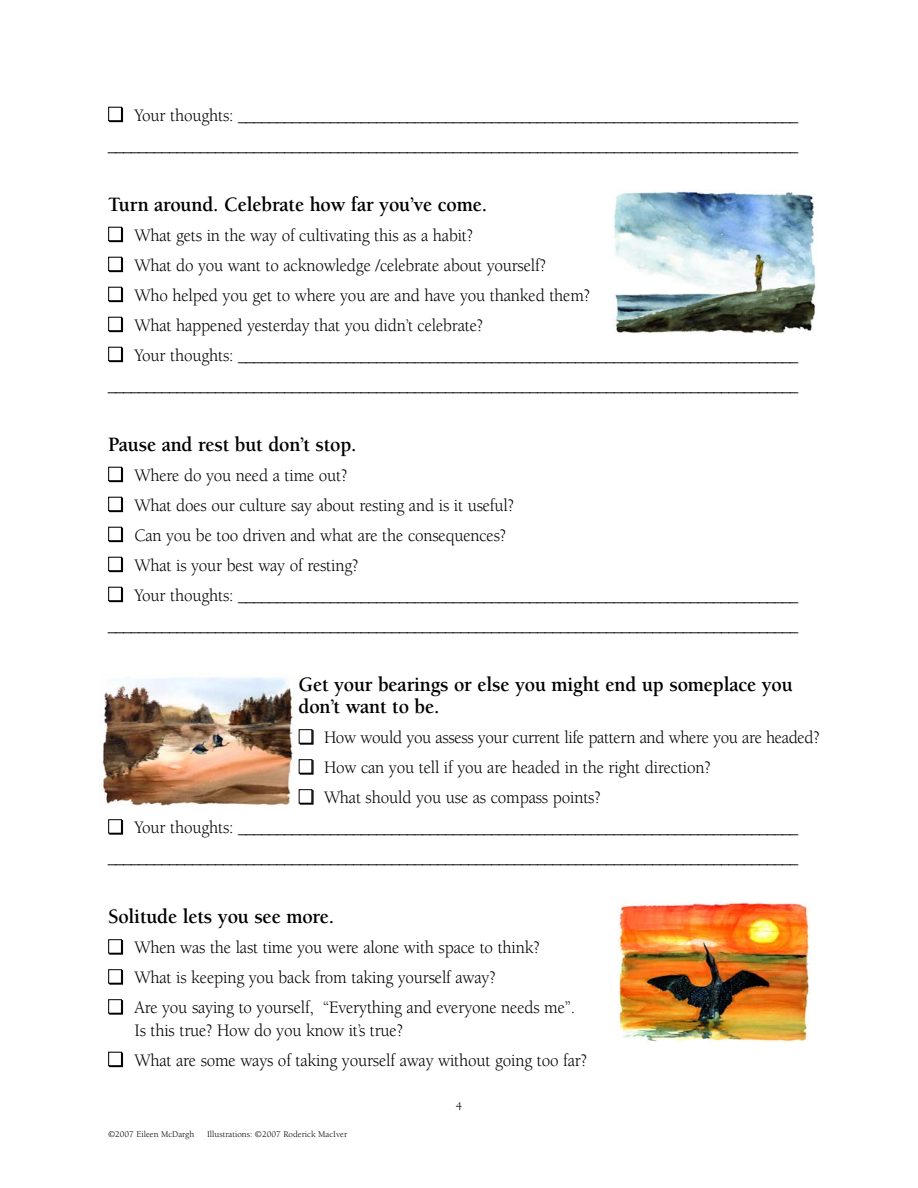
<style>
.page{position:relative;width:918px;height:1188px;background:#fff}
.page>*{position:absolute;margin:0;border:0;box-sizing:border-box;transform-origin:0 0}
.t1{font:700 21px/22.5px "Berkeley";letter-spacing:-.01em;color:#000;scale:.95 1}
.t2{font:18px/30px "Berkeley";letter-spacing:-.01em;color:#000;scale:.95 1}
.t3{font:12px "Berkeley";color:#000}
.t4{font:9px "Berkeley";color:#000}
.s1{color:#fff}
</style>
<div class="page">
<img style="left:613px;top:190px;width:204px;height:143px">
<img style="left:100px;top:677px;width:193px;height:132px">
<img style="left:617px;top:901px;width:193px;height:141px">
<p class="t2" style="left:108px;top:102px;width:728px"><span class="s1">■</span> Your thoughts: _________________________________________________________________________ __________________________________________________________________________________________</p>
<p class="t1" style="left:108px;top:195px;width:401px">Turn around. Celebrate how far you’ve come.</p>
<p class="t2" style="left:108px;top:222px;width:386px"><span class="s1">■</span> What gets in the way of cultivating this as a habit?</p>
<p class="t2" style="left:108px;top:252px;width:463px"><span class="s1">■</span> What do you want to acknowledge /celebrate about yourself?</p>
<p class="t2" style="left:108px;top:282px;width:509px"><span class="s1">■</span> Who helped you get to where you are and have you thanked them?</p>
<p class="t2" style="left:108px;top:312px;width:396px"><span class="s1">■</span> What happened yesterday that you didn’t celebrate?</p>
<p class="t2" style="left:108px;top:342px;width:728px"><span class="s1">■</span> Your thoughts: _________________________________________________________________________ __________________________________________________________________________________________</p>
<p class="t1" style="left:108px;top:435px;width:263px">Pause and rest but don’t stop.</p>
<p class="t2" style="left:108px;top:462px;width:254px"><span class="s1">■</span> Where do you need a time out?</p>
<p class="t2" style="left:108px;top:492px;width:429px"><span class="s1">■</span> What does our culture say about resting and is it useful?</p>
<p class="t2" style="left:108px;top:522px;width:421px"><span class="s1">■</span> Can you be too driven and what are the consequences?</p>
<p class="t2" style="left:108px;top:552px;width:265px"><span class="s1">■</span> What is your best way of resting?</p>
<p class="t2" style="left:108px;top:582px;width:728px"><span class="s1">■</span> Your thoughts: _________________________________________________________________________ __________________________________________________________________________________________</p>
<p class="t1" style="left:298px;top:675px;width:522px">Get your bearings or else you might end up someplace you don’t want to be.</p>
<p class="t2" style="left:298px;top:724px;width:550px"><span class="s1">■</span> How would you assess your current life pattern and where you are headed?</p>
<p class="t2" style="left:298px;top:754px;width:436px"><span class="s1">■</span> How can you tell if you are headed in the right direction?</p>
<p class="t2" style="left:298px;top:784px;width:320px"><span class="s1">■</span> What should you use as compass points?</p>
<p class="t2" style="left:108px;top:814px;width:728px"><span class="s1">■</span> Your thoughts: _________________________________________________________________________ __________________________________________________________________________________________</p>
<p class="t1" style="left:108px;top:907px;width:240px">Solitude lets you see more.</p>
<p class="t2" style="left:108px;top:934px;width:456px"><span class="s1">■</span> When was the last time you were alone with space to think?</p>
<p class="t2" style="left:108px;top:964px;width:410px"><span class="s1">■</span> What is keeping you back from taking yourself away?</p>
<p class="t2" style="left:134px;top:998px;width:465px;line-height:22.5px;text-indent:-26px"><span class="s1">■</span> Are you saying to yourself, “Everything and everyone needs me”.<br>Is this true? How do you know it’s true?</p>
<p class="t2" style="left:108px;top:1047px;width:506px"><span class="s1">■</span> What are some ways of taking yourself away without going too far?</p>
<p class="t3" style="left:456px;top:1102px;width:8px">4</p>
<p class="t4" style="left:108px;top:1130px;width:88px">©2007 Eileen McDargh</p>
<p class="t4" style="left:207px;top:1130px;width:142px">Illustrations: ©2007 Roderick MacIver</p>
</div>
